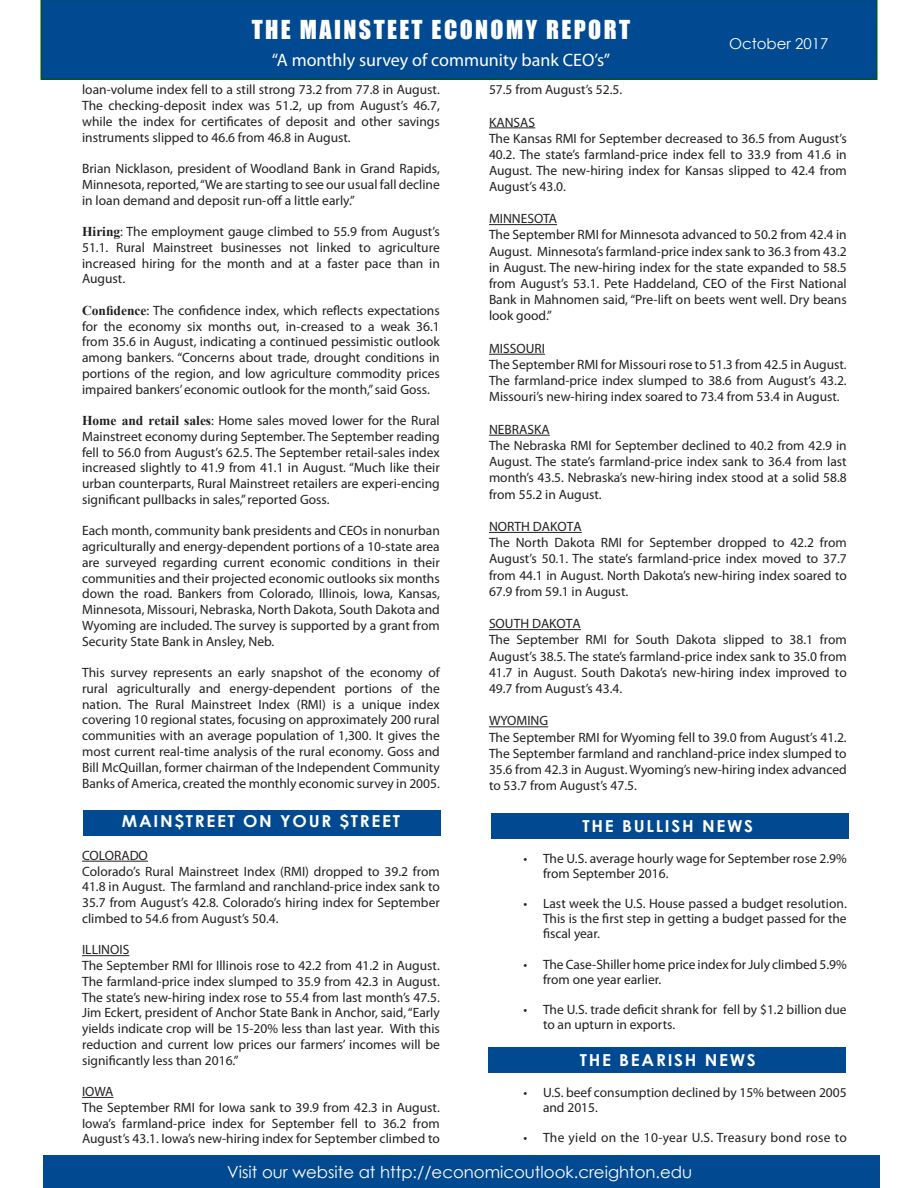
<style>
.page{position:relative;width:918px;height:1188px;background:#fff}
.page>*{position:absolute;margin:0;border:0;box-sizing:border-box;transform-origin:0 0}
.t1{font:24px "Impact";letter-spacing:.1em;color:#fff}
.t2{font:18px "Myriad Pro";color:#fff}
.t3{font:16.5px "Century Gothic";color:#fff}
.Paragraph_Style_1{font:700 16.5px "Century Gothic";letter-spacing:.1em;color:#fff;scale:1.04 1}
.t4{font:15px "Century Gothic";color:#fff}
.karan_last_month{font:13.5px/15.8px "Myriad Pro";color:#231f20;text-align:justify}
.karan{font:13.5px/15px "Myriad Pro";color:#231f20}
.Paragraph_Style_1-2{font:13.5px/16.2px "Myriad Pro";color:#231f20;text-align:justify}
.karan-2{font:13.5px "Myriad Pro";letter-spacing:.02em;color:#231f20}
.s1{font-family:"Times New Roman";font-weight:700}
</style>
<div class="page">
<div style="left:43px;top:1155px;width:837px;height:33px;background:#014990"></div>
<div style="left:40px;top:0;width:838px;height:80px;background:#014990"></div>
<div style="left:488px;top:1047px;width:358px;height:26px;background:#014990"></div>
<div style="left:491px;top:813px;width:357px;height:26px;background:#014990"></div>
<div style="left:83px;top:810px;width:358px;height:26px;background:#014990"></div>
<hr style="left:82px;top:861px;width:66px;height:1px;background:#231f20">
<hr style="left:82px;top:955px;width:47px;height:1px;background:#231f20">
<hr style="left:82px;top:1097px;width:32px;height:1px;background:#231f20">
<hr style="left:489px;top:128px;width:46px;height:1px;background:#231f20">
<hr style="left:489px;top:224px;width:68px;height:1px;background:#231f20">
<hr style="left:489px;top:354px;width:56px;height:1px;background:#231f20">
<hr style="left:489px;top:435px;width:61px;height:1px;background:#231f20">
<hr style="left:489px;top:532px;width:93px;height:1px;background:#231f20">
<hr style="left:489px;top:629px;width:92px;height:1px;background:#231f20">
<hr style="left:489px;top:726px;width:59px;height:1px;background:#231f20">
<h1 class="t1" style="left:252px;top:11px;width:380px">THE MAINSTEET ECONOMY REPORT</h1>
<h2 class="t2" style="left:272px;top:49px;width:340px">“A monthly survey of community bank CEO’s”</h2>
<p class="t4" style="left:729px;top:33px;width:101px">October 2017</p>
<p class="karan_last_month" style="left:82px;top:82px;width:359px">loan-volume index fell to a still strong 73.2 from 77.8 in August.<br>The checking-deposit index was 51.2, up from August’s 46.7, while the index for certificates of deposit and other savings instruments slipped to 46.6 from 46.8 in August.</p>
<p class="karan_last_month" style="left:82px;top:161px;width:359px">Brian Nicklason, president of Woodland Bank in Grand Rapids, Minnesota, reported,“We are starting to see our usual fall decline in loan demand and deposit run-off a little early.”</p>
<p class="karan_last_month" style="left:82px;top:224px;width:359px"><span class="s1">Hiring</span>: The employment gauge climbed to 55.9 from August’s 51.1. Rural Mainstreet businesses not linked to agriculture increased hiring for the month and at a faster pace than in August.</p>
<p class="karan_last_month" style="left:82px;top:302px;width:359px"><span class="s1">Confidence</span>: The confidence index, which reflects expectations for the economy six months out, in-creased to a weak 36.1 from 35.6 in August, indicating a continued pessimistic outlook among bankers. “Concerns about trade, drought conditions in portions of the region, and low agriculture commodity prices impaired bankers’ economic outlook for the month,” said Goss.</p>
<p class="karan_last_month" style="left:82px;top:413px;width:359px"><span class="s1">Home and retail sales</span>: Home sales moved lower for the Rural Mainstreet economy during September. The September reading fell to 56.0 from August’s 62.5. The September retail-sales index increased slightly to 41.9 from 41.1 in August. “Much like their urban counterparts, Rural Mainstreet retailers are experi-encing significant pullbacks in sales,” reported Goss.</p>
<p class="karan_last_month" style="left:82px;top:523px;width:359px">Each month, community bank presidents and CEOs in nonurban agriculturally and energy-dependent portions of a 10-state area are surveyed regarding current economic conditions in their communities and their projected economic outlooks six months down the road. Bankers from Colorado, Illinois, Iowa, Kansas, Minnesota, Missouri, Nebraska, North Dakota, South Dakota and Wyoming are included. The survey is supported by a grant from Security State Bank in Ansley, Neb.</p>
<p class="karan_last_month" style="left:82px;top:665px;width:359px">This survey represents an early snapshot of the economy of rural agriculturally and energy-dependent portions of the nation. The Rural Mainstreet Index (RMI) is a unique index covering 10 regional states, focusing on approximately 200 rural communities with an average population of 1,300. It gives the most current real-time analysis of the rural economy. Goss and Bill McQuillan, former chairman of the Independent Community Banks of America, created the monthly economic survey in 2005.</p>
<p class="Paragraph_Style_1" style="left:122px;top:809px;width:269px">MAIN$TREET ON YOUR $TREET</p>
<p class="karan_last_month" style="left:82px;top:847px;width:67px">COLORADO</p>
<p class="karan_last_month" style="left:82px;top:863px;width:359px">Colorado’s Rural Mainstreet Index (RMI) dropped to 39.2 from 41.8 in August. The farmland and ranchland-price index sank to 35.7 from August’s 42.8. Colorado’s hiring index for September climbed to 54.6 from August’s 50.4.</p>
<p class="karan_last_month" style="left:82px;top:942px;width:49px">ILLINOIS</p>
<p class="karan_last_month" style="left:82px;top:957px;width:359px">The September RMI for Illinois rose to 42.2 from 41.2 in August.<br>The farmland-price index slumped to 35.9 from 42.3 in August.<br>The state’s new-hiring index rose to 55.4 from last month’s 47.5.<br>Jim Eckert, president of Anchor State Bank in Anchor, said,“Early yields indicate crop will be 15-20% less than last year. With this reduction and current low prices our farmers’ incomes will be significantly less than 2016.”</p>
<p class="karan_last_month" style="left:82px;top:1083px;width:33px">IOWA</p>
<p class="karan_last_month" style="left:82px;top:1099px;width:359px">The September RMI for Iowa sank to 39.9 from 42.3 in August.<br>Iowa’s farmland-price index for September fell to 36.2 from August’s 43.1. Iowa’s new-hiring index for September climbed to</p>
<p class="karan_last_month" style="left:489px;top:82px;width:135px">57.5 from August’s 52.5.</p>
<p class="karan_last_month" style="left:489px;top:114px;width:48px">KANSAS</p>
<p class="karan_last_month" style="left:489px;top:130px;width:359px;line-height:16.2px">The Kansas RMI for September decreased to 36.5 from August’s 40.2. The state’s farmland-price index fell to 33.9 from 41.6 in August. The new-hiring index for Kansas slipped to 42.4 from August’s 43.0.</p>
<p class="karan_last_month" style="left:489px;top:211px;width:70px">MINNESOTA</p>
<p class="karan_last_month" style="left:489px;top:227px;width:359px;line-height:16.2px">The September RMI for Minnesota advanced to 50.2 from 42.4 in August. Minnesota’s farmland-price index sank to 36.3 from 43.2 in August. The new-hiring index for the state expanded to 58.5 from August’s 53.1. Pete Haddeland, CEO of the First National Bank in Mahnomen said, “Pre-lift on beets went well. Dry beans look good.”</p>
<p class="karan_last_month" style="left:489px;top:340px;width:57px">MISSOURI</p>
<p class="karan_last_month" style="left:489px;top:356px;width:359px;line-height:16.2px">The September RMI for Missouri rose to 51.3 from 42.5 in August.<br>The farmland-price index slumped to 38.6 from August’s 43.2.<br>Missouri’s new-hiring index soared to 73.4 from 53.4 in August.</p>
<p class="karan_last_month" style="left:489px;top:421px;width:62px">NEBRASKA</p>
<p class="karan_last_month" style="left:489px;top:437px;width:359px;line-height:16.2px">The Nebraska RMI for September declined to 40.2 from 42.9 in August. The state’s farmland-price index sank to 36.4 from last month’s 43.5. Nebraska’s new-hiring index stood at a solid 58.8 from 55.2 in August.</p>
<p class="karan_last_month" style="left:489px;top:518px;width:94px">NORTH DAKOTA</p>
<p class="karan_last_month" style="left:489px;top:534px;width:359px;line-height:16.2px">The North Dakota RMI for September dropped to 42.2 from August’s 50.1. The state’s farmland-price index moved to 37.7 from 44.1 in August. North Dakota’s new-hiring index soared to 67.9 from 59.1 in August.</p>
<p class="karan_last_month" style="left:489px;top:616px;width:93px">SOUTH DAKOTA</p>
<p class="karan_last_month" style="left:489px;top:632px;width:359px;line-height:16.2px">The September RMI for South Dakota slipped to 38.1 from August’s 38.5. The state’s farmland-price index sank to 35.0 from 41.7 in August. South Dakota’s new-hiring index improved to 49.7 from August’s 43.4.</p>
<p class="karan_last_month" style="left:489px;top:713px;width:61px">WYOMING</p>
<p class="Paragraph_Style_1-2" style="left:489px;top:729px;width:359px">The September RMI for Wyoming fell to 39.0 from August’s 41.2.<br>The September farmland and ranchland-price index slumped to 35.6 from 42.3 in August. Wyoming’s new-hiring index advanced to 53.7 from August’s 47.5.</p>
<p class="Paragraph_Style_1" style="left:583px;top:813px;width:166px">THE BULLISH NEWS</p>
<p class="karan" style="left:543px;top:851px;width:305px;text-indent:-20px">• The U.S. average hourly wage for September rose 2.9% from September 2016.</p>
<p class="karan" style="left:543px;top:896px;width:305px;text-align:justify;text-indent:-20px">• Last week the U.S. House passed a budget resolution.<br>This is the first step in getting a budget passed for the fiscal year.</p>
<p class="karan" style="left:543px;top:957px;width:305px;text-indent:-20px">• The Case-Shiller home price index for July climbed 5.9% from one year earlier.</p>
<p class="karan" style="left:543px;top:1002px;width:305px;text-indent:-20px">• The U.S. trade deficit shrank for fell by $1.2 billion due to an upturn in exports.</p>
<p class="Paragraph_Style_1" style="left:580px;top:1047px;width:171px">THE BEARISH NEWS</p>
<p class="karan" style="left:543px;top:1085px;width:305px;text-indent:-20px">• U.S. beef consumption declined by 15% between 2005 and 2015.</p>
<p class="karan-2" style="left:523px;top:1129px;width:325px">• The yield on the 10-year U.S. Treasury bond rose to</p>
<p class="t3" style="left:227px;top:1160px;width:467px">Visit our website at http://economicoutlook.creighton.edu</p>
</div>
